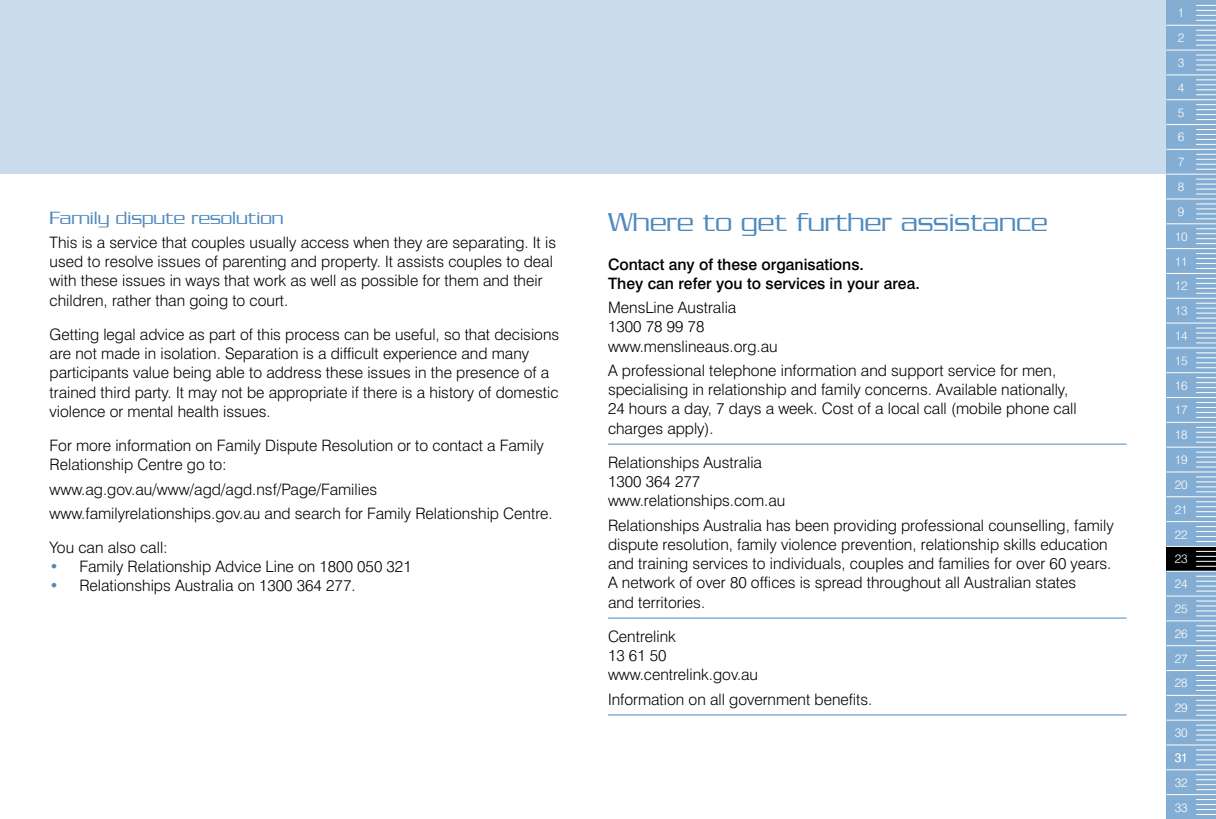
<style>
.page{position:relative;width:1216px;height:819px;background:#fff}
.page>*{position:absolute;margin:0;border:0;box-sizing:border-box;transform-origin:0 0}
.t1{font:300 28px "Serpentine";color:#4f8abe}
.t2{font:300 19.25px "Serpentine";color:#4f8abe}
.t3{font:300 15.75px/19.2px "Swiss 721 BT";color:#000}
.t4{font:500 15.75px/19.2px "Swiss 721 BT";color:#000}
.t5{font:300 12.25px/24.8px "Swiss 721 BT";color:#fff;text-align:justify}
.s1{color:#4f8abe}
</style>
<div class="page">
<div style="left:0;top:0;width:1166px;height:174px;background:#cadcec"></div>
<hr style="left:608px;top:443px;width:518px;height:1px;background:#4f8abe">
<hr style="left:608px;top:617px;width:518px;height:1px;background:#4f8abe">
<hr style="left:608px;top:714px;width:518px;height:1px;background:#4f8abe">
<div style="left:1166px;top:0;width:49px;height:819px;background:#83add2"></div>
<svg style="left:1196px;top:5px;width:19px;height:16px"></svg>
<div style="left:1166px;top:546px;width:49px;height:24px;background:#000"></div>
<svg style="left:1196px;top:30px;width:19px;height:16px"></svg>
<svg style="left:1196px;top:55px;width:19px;height:15px"></svg>
<svg style="left:1196px;top:79px;width:19px;height:16px"></svg>
<svg style="left:1196px;top:104px;width:19px;height:16px"></svg>
<svg style="left:1196px;top:129px;width:19px;height:16px"></svg>
<svg style="left:1196px;top:154px;width:19px;height:16px"></svg>
<svg style="left:1196px;top:179px;width:19px;height:15px"></svg>
<svg style="left:1196px;top:203px;width:19px;height:16px"></svg>
<svg style="left:1196px;top:228px;width:19px;height:16px"></svg>
<svg style="left:1196px;top:253px;width:19px;height:16px"></svg>
<svg style="left:1196px;top:278px;width:19px;height:16px"></svg>
<svg style="left:1196px;top:303px;width:19px;height:15px"></svg>
<svg style="left:1196px;top:327px;width:19px;height:16px"></svg>
<svg style="left:1196px;top:352px;width:19px;height:16px"></svg>
<svg style="left:1196px;top:377px;width:19px;height:16px"></svg>
<svg style="left:1196px;top:402px;width:19px;height:16px"></svg>
<svg style="left:1196px;top:427px;width:19px;height:15px"></svg>
<svg style="left:1196px;top:451px;width:19px;height:16px"></svg>
<svg style="left:1196px;top:476px;width:19px;height:16px"></svg>
<svg style="left:1196px;top:501px;width:19px;height:16px"></svg>
<svg style="left:1196px;top:600px;width:19px;height:16px"></svg>
<svg style="left:1196px;top:526px;width:19px;height:16px"></svg>
<svg style="left:1196px;top:625px;width:19px;height:16px"></svg>
<svg style="left:1196px;top:551px;width:19px;height:16px"></svg>
<svg style="left:1196px;top:650px;width:19px;height:16px"></svg>
<svg style="left:1196px;top:575px;width:19px;height:16px"></svg>
<svg style="left:1196px;top:675px;width:19px;height:16px"></svg>
<svg style="left:1196px;top:699px;width:19px;height:16px"></svg>
<svg style="left:1196px;top:724px;width:19px;height:16px"></svg>
<svg style="left:1196px;top:749px;width:19px;height:16px"></svg>
<svg style="left:1196px;top:774px;width:19px;height:16px"></svg>
<svg style="left:1196px;top:799px;width:19px;height:16px"></svg>
<hr style="left:1166px;top:50px;width:49px;height:1px;background:#fff">
<hr style="left:1166px;top:74px;width:49px;height:1px;background:#fff">
<hr style="left:1166px;top:99px;width:49px;height:1px;background:#fff">
<hr style="left:1166px;top:124px;width:49px;height:1px;background:#fff">
<hr style="left:1166px;top:149px;width:49px;height:1px;background:#fff">
<hr style="left:1166px;top:174px;width:49px;height:1px;background:#fff">
<hr style="left:1166px;top:198px;width:49px;height:1px;background:#fff">
<hr style="left:1166px;top:223px;width:49px;height:1px;background:#fff">
<hr style="left:1166px;top:248px;width:49px;height:1px;background:#fff">
<hr style="left:1166px;top:273px;width:49px;height:1px;background:#fff">
<hr style="left:1166px;top:298px;width:49px;height:1px;background:#fff">
<hr style="left:1166px;top:322px;width:49px;height:1px;background:#fff">
<hr style="left:1166px;top:347px;width:49px;height:1px;background:#fff">
<hr style="left:1166px;top:372px;width:49px;height:1px;background:#fff">
<hr style="left:1166px;top:397px;width:49px;height:1px;background:#fff">
<hr style="left:1166px;top:422px;width:49px;height:1px;background:#fff">
<hr style="left:1166px;top:446px;width:49px;height:1px;background:#fff">
<hr style="left:1166px;top:471px;width:49px;height:1px;background:#fff">
<hr style="left:1166px;top:496px;width:49px;height:1px;background:#fff">
<hr style="left:1166px;top:595px;width:49px;height:1px;background:#fff">
<hr style="left:1166px;top:521px;width:49px;height:1px;background:#fff">
<hr style="left:1166px;top:620px;width:49px;height:1px;background:#fff">
<hr style="left:1166px;top:546px;width:49px;height:1px;background:#fff">
<hr style="left:1166px;top:645px;width:49px;height:1px;background:#fff">
<hr style="left:1166px;top:570px;width:49px;height:1px;background:#fff">
<hr style="left:1166px;top:670px;width:49px;height:1px;background:#fff">
<hr style="left:1166px;top:694px;width:49px;height:1px;background:#fff">
<hr style="left:1166px;top:719px;width:49px;height:1px;background:#fff">
<hr style="left:1166px;top:744px;width:49px;height:1px;background:#fff">
<hr style="left:1166px;top:769px;width:49px;height:1px;background:#fff">
<hr style="left:1166px;top:794px;width:49px;height:1px;background:#fff">
<hr style="left:1166px;top:25px;width:49px;height:1px;background:#fff">
<p class="t2" style="left:50px;top:207px;width:235px">Family dispute resolution</p>
<p class="t3" style="left:50px;top:232px;width:508px">This is a service that couples usually access when they are separating. It is used to resolve issues of parenting and property. It assists couples to deal with these issues in ways that work as well as possible for them and their children, rather than going to court.</p>
<p class="t3" style="left:50px;top:324px;width:511px">Getting legal advice as part of this process can be useful, so that decisions are not made in isolation. Separation is a difficult experience and many participants value being able to address these issues in the presence of a trained third party. It may not be appropriate if there is a history of domestic violence or mental health issues.</p>
<p class="t3" style="left:50px;top:435px;width:496px">For more information on Family Dispute Resolution or to contact a Family<br>Relationship Centre go to:</p>
<p class="t3" style="left:50px;top:476px;width:504px;line-height:24.2px">www.ag.gov.au/www/agd/agd.nsf/Page/Families www.familyrelationships.gov.au and search for Family Relationship Centre.</p>
<p class="t3" style="left:50px;top:537px;width:120px">You can also call:</p>
<p class="t3" style="left:50px;top:556px;width:363px"><span class="s1">•</span> Family Relationship Advice Line on 1800 050 321</p>
<p class="t3" style="left:50px;top:576px;width:307px"><span class="s1">•</span> Relationships Australia on 1300 364 277.</p>
<h1 class="t1" style="left:608px;top:206px;width:441px">Where to get further assistance</h1>
<p class="t4" style="left:608px;top:254px;width:313px">Contact any of these organisations.<br>They can refer you to services in your area.</p>
<p class="t3" style="left:608px;top:298px;width:171px">MensLine Australia<br>1300 78 99 78 www.menslineaus.org.au</p>
<p class="t3" style="left:608px;top:360px;width:470px">A professional telephone information and support service for men, specialising in relationship and family concerns. Available nationally, 24 hours a day, 7 days a week. Cost of a local call (mobile phone call charges apply).</p>
<p class="t3" style="left:608px;top:452px;width:179px">Relationships Australia<br>1300 364 277 www.relationships.com.au</p>
<p class="t3" style="left:608px;top:515px;width:507px">Relationships Australia has been providing professional counselling, family dispute resolution, family violence prevention, relationship skills education and training services to individuals, couples and families for over 60 years.<br>A network of over 80 offices is spread throughout all Australian states<br>and territories.</p>
<p class="t3" style="left:608px;top:626px;width:152px">Centrelink<br>13 61 50 www.centrelink.gov.au</p>
<p class="t3" style="left:608px;top:689px;width:266px">Information on all government benefits.</p>
<p class="t5" style="left:1174px;top:0;width:15px;text-align:left">1<br>2<br>3<br>4<br>5<br>6<br>7<br>8<br>9<br>10<br>11</p>
<p class="t5" style="left:1174px;top:273px;width:15px">12</p>
<p class="t5" style="left:1174px;top:298px;width:15px">13<br>14<br>15<br>16<br>17<br>18<br>19<br>20<br>21</p>
<p class="t5" style="left:1174px;top:521px;width:15px">22</p>
<p class="t5" style="left:1174px;top:546px;width:15px">23</p>
<p class="t5" style="left:1174px;top:571px;width:15px">24</p>
<p class="t5" style="left:1174px;top:596px;width:15px">25</p>
<p class="t5" style="left:1174px;top:621px;width:15px">26</p>
<p class="t5" style="left:1174px;top:645px;width:15px">27</p>
<p class="t5" style="left:1174px;top:670px;width:15px">28<br>29<br>30<br>31<br>32<br>33</p>
</div>
